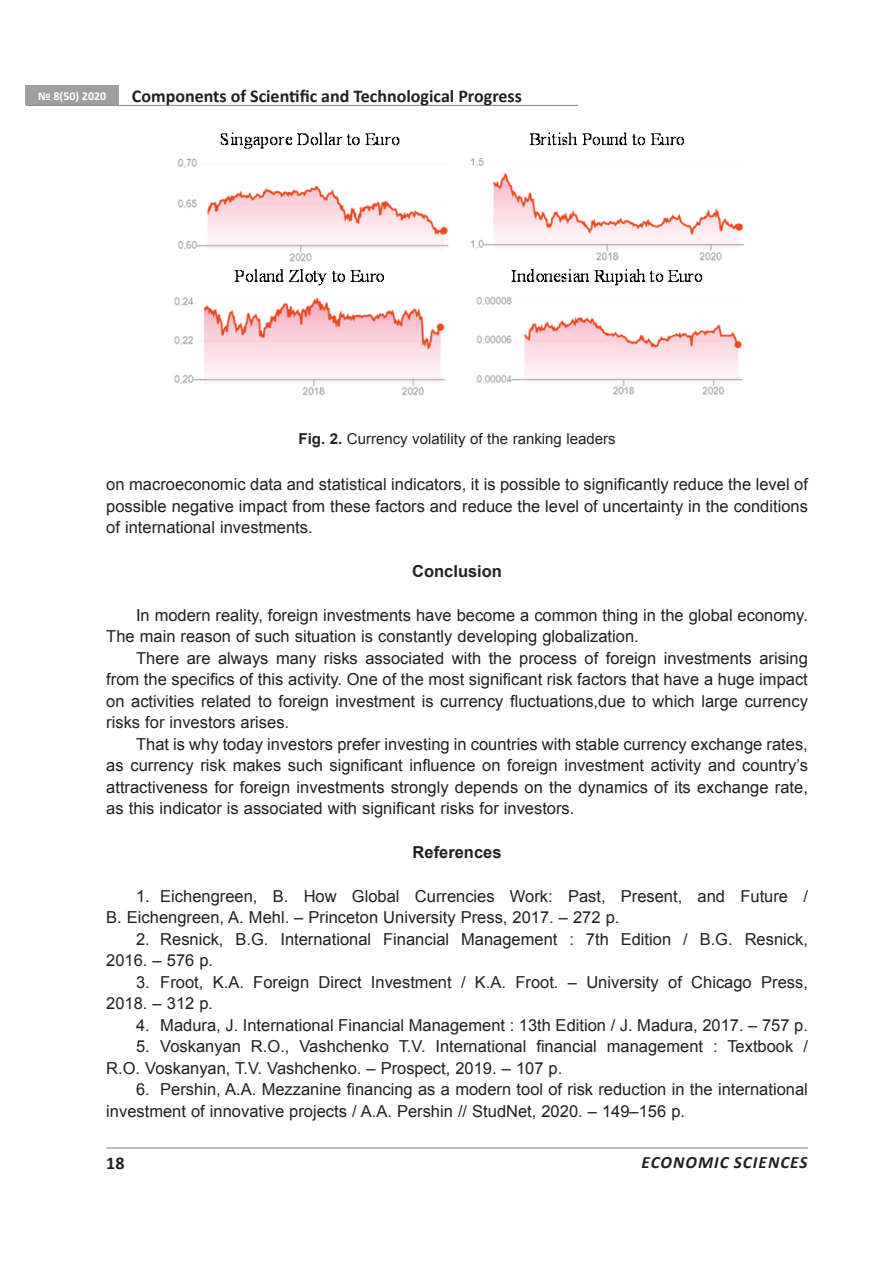
<style>
.page{position:relative;width:893px;height:1263px;background:#fff}
.page>*{position:absolute;margin:0;border:0;box-sizing:border-box;transform-origin:0 0}
.t1{font:700 18px "Calibri";color:#231f20}
.t2{font:italic 700 17.25px "Calibri";letter-spacing:.06em;color:#231f20}
.t3{font:16.5px/21.5px "Arial";color:#231f20}
.t4{font:700 16.5px "Arial";color:#231f20}
.t5{font:15px "Arial";color:#231f20}
.t6{font:700 12px "Calibri";color:#fff}
.s1{font-weight:700}
</style>
<div class="page">
<hr style="left:106px;top:1148px;width:702px;height:1px;background:#808180">
<hr style="left:26px;top:105px;width:552px;height:1px;background:#808180">
<div style="left:26px;top:86px;width:93px;height:19px;background:#a09f9f"></div>
<img style="left:174px;top:132px;width:570px;height:264px">
<p class="t6" style="left:38px;top:88px;width:70px">№ 8(50) 2020</p>
<p class="t1" style="left:132px;top:85px;width:392px">Components of Scientific and Technological Progress</p>
<p class="t5" style="left:298px;top:429px;width:319px"><span class="s1">Fig. 2.</span> Currency volatility of the ranking leaders</p>
<p class="t3" style="left:106px;top:474px;width:703px;text-align:justify">on macroeconomic data and statistical indicators, it is possible to significantly reduce the level of possible negative impact from these factors and reduce the level of uncertainty in the conditions of international investments.</p>
<p class="t4" style="left:412px;top:560px;width:91px">Conclusion</p>
<p class="t3" style="left:106px;top:605px;width:703px;text-indent:30px">In modern reality, foreign investments have become a common thing in the global economy.<br>The main reason of such situation is constantly developing globalization.</p>
<p class="t3" style="left:106px;top:647px;width:703px;text-align:justify;text-indent:30px">There are always many risks associated with the process of foreign investments arising from the specifics of this activity. One of the most significant risk factors that have a huge impact on activities related to foreign investment is currency fluctuations,due to which large currency risks for investors arises.</p>
<p class="t3" style="left:106px;top:733px;width:703px;text-align:justify;text-indent:30px">That is why today investors prefer investing in countries with stable currency exchange rates, as currency risk makes such significant influence on foreign investment activity and country’s attractiveness for foreign investments strongly depends on the dynamics of its exchange rate, as this indicator is associated with significant risks for investors.</p>
<p class="t4" style="left:413px;top:841px;width:90px">References</p>
<p class="t3" style="left:106px;top:886px;width:703px;text-indent:30px">1. Eichengreen, B. How Global Currencies Work: Past, Present, and Future /<br>B. Eichengreen, A. Mehl. – Princeton University Press, 2017. – 272 p.</p>
<p class="t3" style="left:106px;top:928px;width:703px;text-indent:30px">2. Resnick, B.G. International Financial Management : 7th Edition / B.G. Resnick,<br>2016. – 576 p.</p>
<p class="t3" style="left:106px;top:971px;width:703px;text-indent:30px">3. Froot, K.A. Foreign Direct Investment / K.A. Froot. – University of Chicago Press,<br>2018. – 312 p.</p>
<p class="t3" style="left:136px;top:1014px;width:673px">4. Madura, J. International Financial Management : 13th Edition / J. Madura, 2017. – 757 p.</p>
<p class="t3" style="left:106px;top:1036px;width:703px;text-indent:30px">5. Voskanyan R.O., Vashchenko T.V. International financial management : Textbook /<br>R.O. Voskanyan, T.V. Vashchenko. – Prospect, 2019. – 107 p.</p>
<p class="t3" style="left:106px;top:1079px;width:703px;text-indent:30px">6. Pershin, A.A. Mezzanine financing as a modern tool of risk reduction in the international investment of innovative projects / A.A. Pershin // StudNet, 2020. – 149–156 p.</p>
<p class="t1" style="left:106px;top:1151px;width:20px">18</p>
<p class="t2" style="left:642px;top:1151px;width:167px">ECONOMIC SCIENCES</p>
</div>
